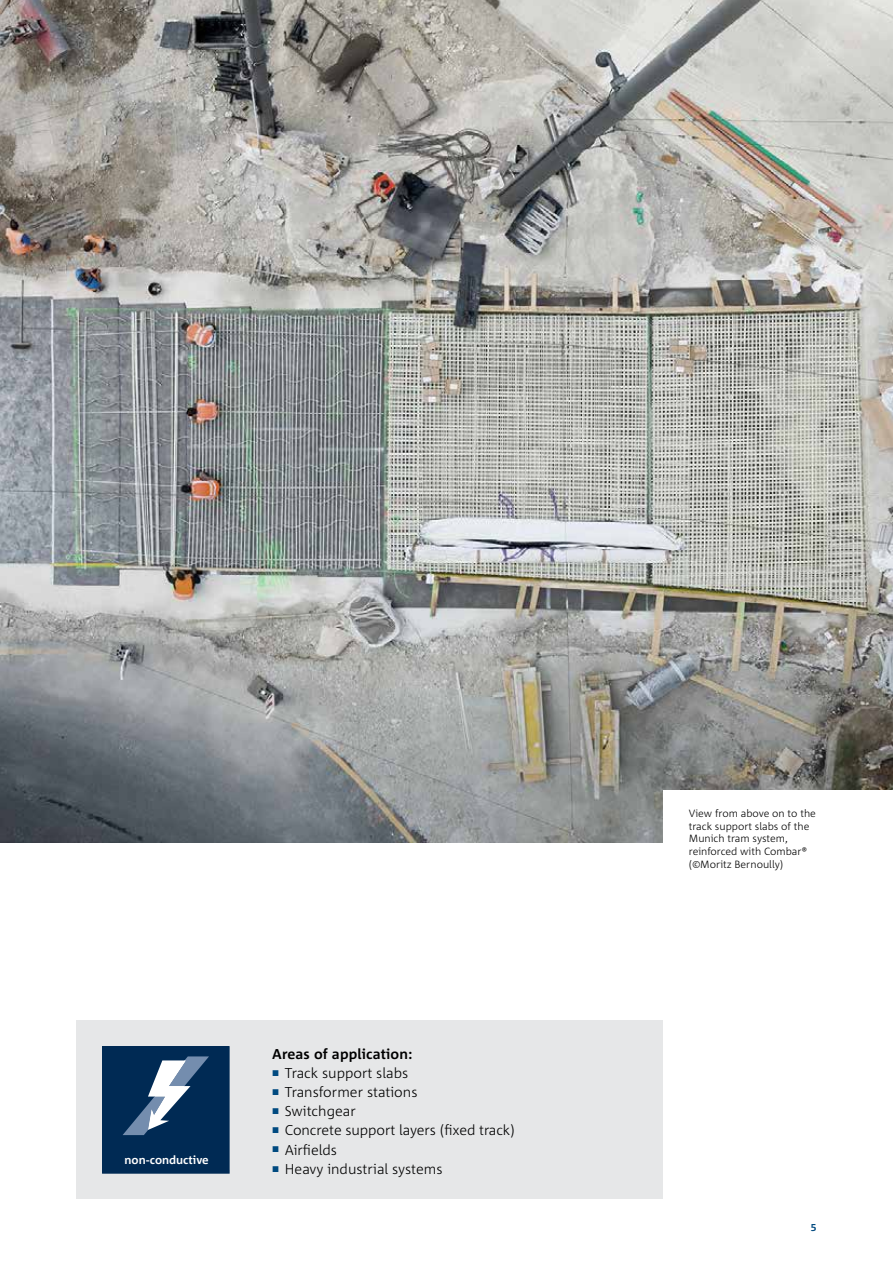
<style>
.page{position:relative;width:893px;height:1263px;background:#fff}
.page>*{position:absolute;margin:0;border:0;box-sizing:border-box;transform-origin:0 0}
.t1{font:300 14.25px "Corpid Schoeck";color:#000}
.t2{font:700 14.25px "Corpid Schoeck";letter-spacing:.01em;color:#000}
.t3{font:700 11.7px "Corpid Schoeck";color:#fff}
.t4{font:300 10.5px/12.8px "Corpid Schoeck";color:#000}
.t5{font:700 10.5px "Corpid Schoeck";color:#004a80}
.s1{font-size:8.25px;color:#004a80}
</style>
<div class="page">
<img style="left:0;top:0;width:893px;height:842px">
<div style="left:663px;top:790px;width:230px;height:93px;background:#fff"></div>
<div style="left:77px;top:1020px;width:586px;height:179px;background:#e6e7e8"></div>
<svg style="left:102px;top:1046px;width:128px;height:128px;background:#1c4268"></svg>
<p class="t3" style="left:125px;top:1153px;width:86px">non-conductive</p>
<p class="t2" style="left:272px;top:1045px;width:142px">Areas of application:</p>
<p class="t1" style="left:272px;top:1064px;width:138px"><span class="s1">■</span> Track support slabs</p>
<p class="t1" style="left:272px;top:1083px;width:147px"><span class="s1">■</span> Transformer stations</p>
<p class="t1" style="left:272px;top:1102px;width:85px"><span class="s1">■</span> Switchgear</p>
<p class="t1" style="left:272px;top:1121px;width:244px"><span class="s1">■</span> Concrete support layers (fixed track)</p>
<p class="t1" style="left:272px;top:1140px;width:66px"><span class="s1">■</span> Airfields</p>
<p class="t1" style="left:272px;top:1160px;width:172px"><span class="s1">■</span> Heavy industrial systems</p>
<p class="t4" style="left:689px;top:806px;width:129px">View from above on to the track support slabs of the<br>Munich tram system, reinforced with Combar® (©Moritz Bernoully)</p>
<p class="t5" style="left:811px;top:1221px;width:7px">5</p>
</div>
